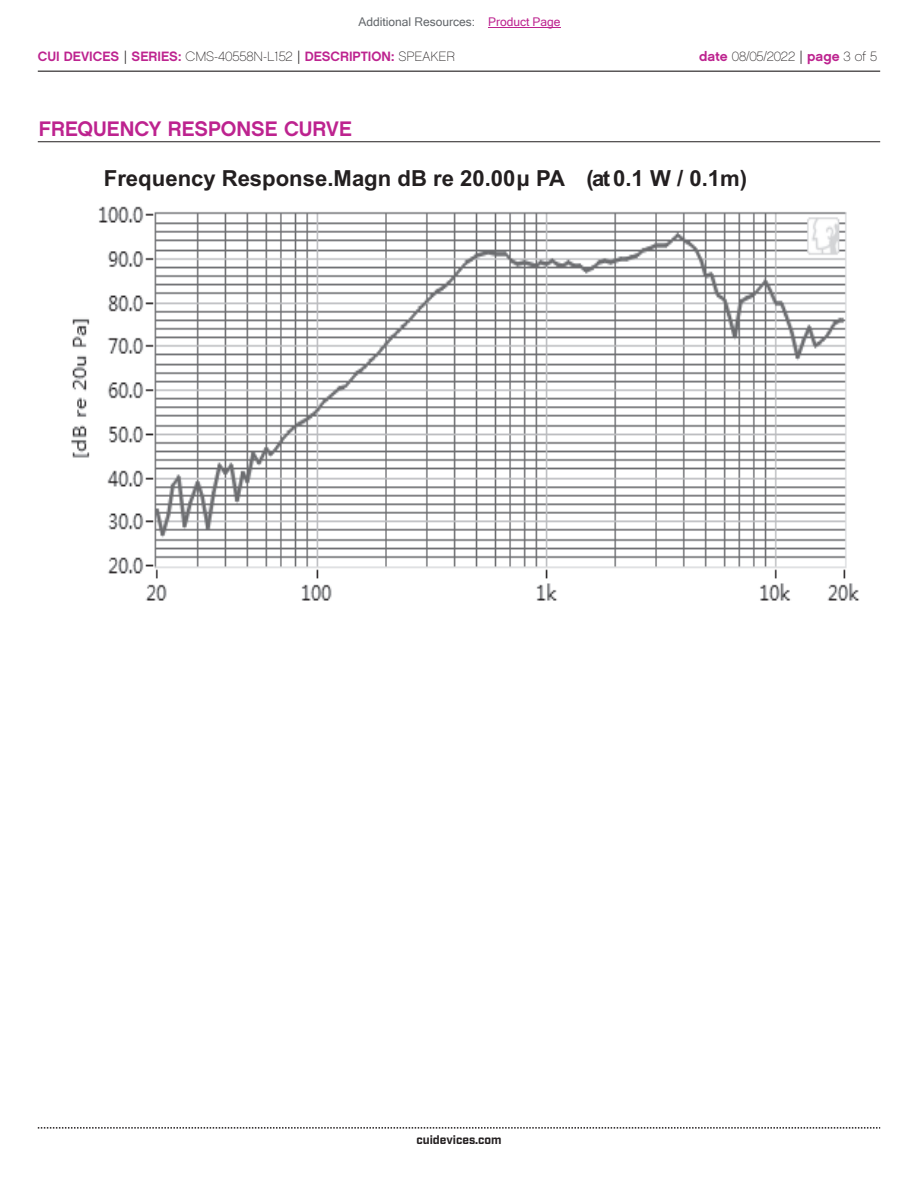
<style>
.page{position:relative;width:918px;height:1188px;background:#fff}
.page>*{position:absolute;margin:0;border:0;box-sizing:border-box;transform-origin:0 0}
.t1{font:700 22.05px "Arial";color:#231f20}
.t2{font:21px "Chalet New York Nineteen Sixty";color:#bd238f}
.t3{font:13.5px "Chalet New York Nineteen Sixty";color:#bd238f}
.t4{font:13.5px "Chalet Paris Nineteen Sixty";letter-spacing:-.005em;color:#231f20}
.t5{font:12px "Microsoft Sans Serif";color:#63676b}
.t6{font:700 12px "Industry";color:#231f20}
.s1{color:#bd238f}
.s2{font-family:"Industry";color:#231f20}
.s3{font-family:"Chalet Paris Nineteen Sixty";color:#231f20}
.s4{font-family:"Chalet New York Nineteen Sixty";color:#bd238f}
.s5{font-family:"Industry"}
</style>
<div class="page">
<hr style="left:38px;top:71px;width:842px;height:1px;background:#231f20">
<svg style="left:38px;top:1127px;width:842px;height:2px"></svg>
<img style="left:71px;top:206px;width:789px;height:395px">
<hr style="left:38px;top:141px;width:842px;height:1px;background:#231f20">
<hr style="left:488px;top:27px;width:73px;height:1px;background:#bd238f">
<p class="t5" style="left:358px;top:15px;width:204px">Additional Resources: <span class="s1">Product Page</span></p>
<p class="t3" style="left:38px;top:47px;width:419px">CUI DEVICES <span class="s2">|</span> SERIES: <span class="s3">CMS-40558N-L152</span> <span class="s2">|</span> DESCRIPTION: <span class="s3">SPEAKER</span></p>
<p class="t4" style="left:699px;top:48px;width:179px"><span class="s4">date</span> 08/05/2022 <span class="s5">|</span> <span class="s4">page</span> 3 of 5</p>
<h2 class="t2" style="left:39px;top:115px;width:314px">FREQUENCY RESPONSE CURVE</h2>
<h1 class="t1" style="left:104px;top:163px;width:645px">Frequency Response.Magn dB re 20.00μ PA (at 0.1 W / 0.1m)</h1>
<p class="t6" style="left:416px;top:1132px;width:87px">cuidevices.com</p>
</div>
